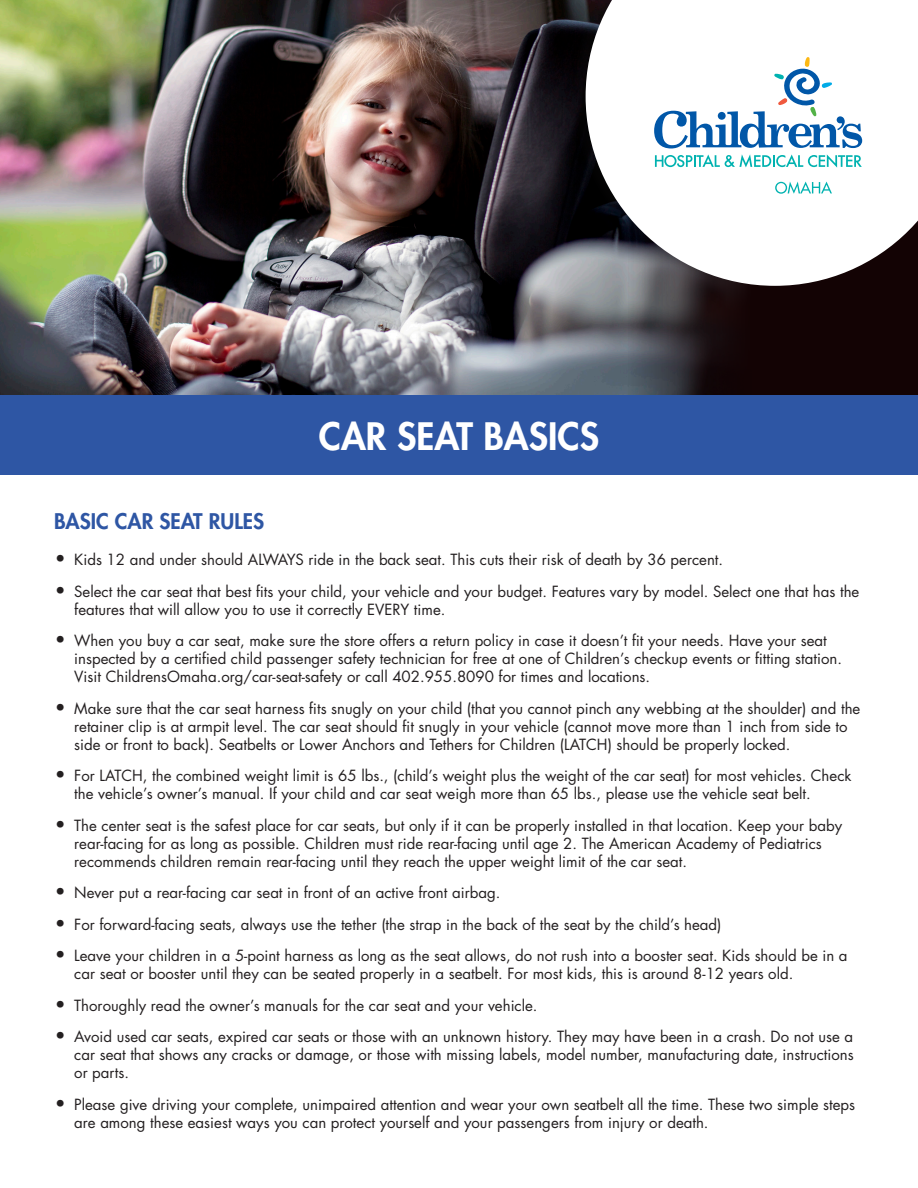
<style>
.page{position:relative;width:918px;height:1188px;background:#fff}
.page>*{position:absolute;margin:0;border:0;box-sizing:border-box;transform-origin:0 0}
.t1{font:800 36.75px "Futura Std";color:#fff}
.t2{font:800 21px "Futura Std";color:#2e56a4}
.t3{font:15px/18px "Futura Std";color:#231f20}
.s1{font-weight:700;font-size:18px}
</style>
<div class="page">
<img style="left:0;top:0;width:628px;height:395px">
<svg style="left:628px;top:290px;width:290px;height:105px;background:#201417"></svg>
<div style="left:570px;top:0;width:348px;height:290px;background:#231f20;opacity:.14"></div>
<svg style="left:586px;top:0;width:332px;height:286px"></svg>
<svg style="left:654px;top:57px;width:208px;height:111px"></svg>
<svg style="left:775px;top:182px;width:57px;height:12px"></svg>
<div style="left:0;top:395px;width:918px;height:80px;background:#2e56a4"></div>
<p class="t2" style="left:54px;top:508px;width:212px">BASIC CAR SEAT RULES</p>
<p class="t1" style="left:319px;top:414px;width:282px">CAR SEAT BASICS</p>
<p class="t3" style="left:54px;top:551px;width:671px"><span class="s1">•</span> Kids 12 and under should ALWAYS ride in the back seat. This cuts their risk of death by 36 percent.</p>
<p class="t3" style="left:74px;top:583px;width:787px;text-indent:-20px"><span class="s1">•</span> Select the car seat that best fits your child, your vehicle and your budget. Features vary by model. Select one that has the features that will allow you to use it correctly EVERY time.</p>
<p class="t3" style="left:74px;top:632px;width:769px;text-indent:-20px"><span class="s1">•</span> When you buy a car seat, make sure the store offers a return policy in case it doesn’t fit your needs. Have your seat inspected by a certified child passenger safety technician for free at one of Children’s checkup events or fitting station.<br>Visit ChildrensOmaha.org/car-seat-safety or call 402.955.8090 for times and locations.</p>
<p class="t3" style="left:74px;top:700px;width:788px;text-indent:-20px"><span class="s1">•</span> Make sure that the car seat harness fits snugly on your child (that you cannot pinch any webbing at the shoulder) and the retainer clip is at armpit level. The car seat should fit snugly in your vehicle (cannot move more than 1 inch from side to side or front to back). Seatbelts or Lower Anchors and Tethers for Children (LATCH) should be properly locked.</p>
<p class="t3" style="left:74px;top:767px;width:779px;text-indent:-20px"><span class="s1">•</span> For LATCH, the combined weight limit is 65 lbs., (child’s weight plus the weight of the car seat) for most vehicles. Check the vehicle’s owner’s manual. If your child and car seat weigh more than 65 lbs., please use the vehicle seat belt.</p>
<p class="t3" style="left:74px;top:817px;width:770px;text-indent:-20px"><span class="s1">•</span> The center seat is the safest place for car seats, but only if it can be properly installed in that location. Keep your baby rear-facing for as long as possible. Children must ride rear-facing until age 2. The American Academy of Pediatrics recommends children remain rear-facing until they reach the upper weight limit of the car seat.</p>
<p class="t3" style="left:54px;top:884px;width:448px"><span class="s1">•</span> Never put a rear-facing car seat in front of an active front airbag.</p>
<p class="t3" style="left:54px;top:916px;width:669px"><span class="s1">•</span> For forward-facing seats, always use the tether (the strap in the back of the seat by the child’s head)</p>
<p class="t3" style="left:74px;top:947px;width:775px;text-indent:-20px"><span class="s1">•</span> Leave your children in a 5-point harness as long as the seat allows, do not rush into a booster seat. Kids should be in a car seat or booster until they can be seated properly in a seatbelt. For most kids, this is around 8-12 years old.</p>
<p class="t3" style="left:54px;top:997px;width:485px"><span class="s1">•</span> Thoroughly read the owner’s manuals for the car seat and your vehicle.</p>
<p class="t3" style="left:74px;top:1028px;width:781px;text-align:justify;text-indent:-20px"><span class="s1">•</span> Avoid used car seats, expired car seats or those with an unknown history. They may have been in a crash. Do not use a car seat that shows any cracks or damage, or those with missing labels, model number, manufacturing date, instructions or parts.</p>
<p class="t3" style="left:74px;top:1096px;width:782px;text-indent:-20px"><span class="s1">•</span> Please give driving your complete, unimpaired attention and wear your own seatbelt all the time. These two simple steps are among these easiest ways you can protect yourself and your passengers from injury or death.</p>
</div>
